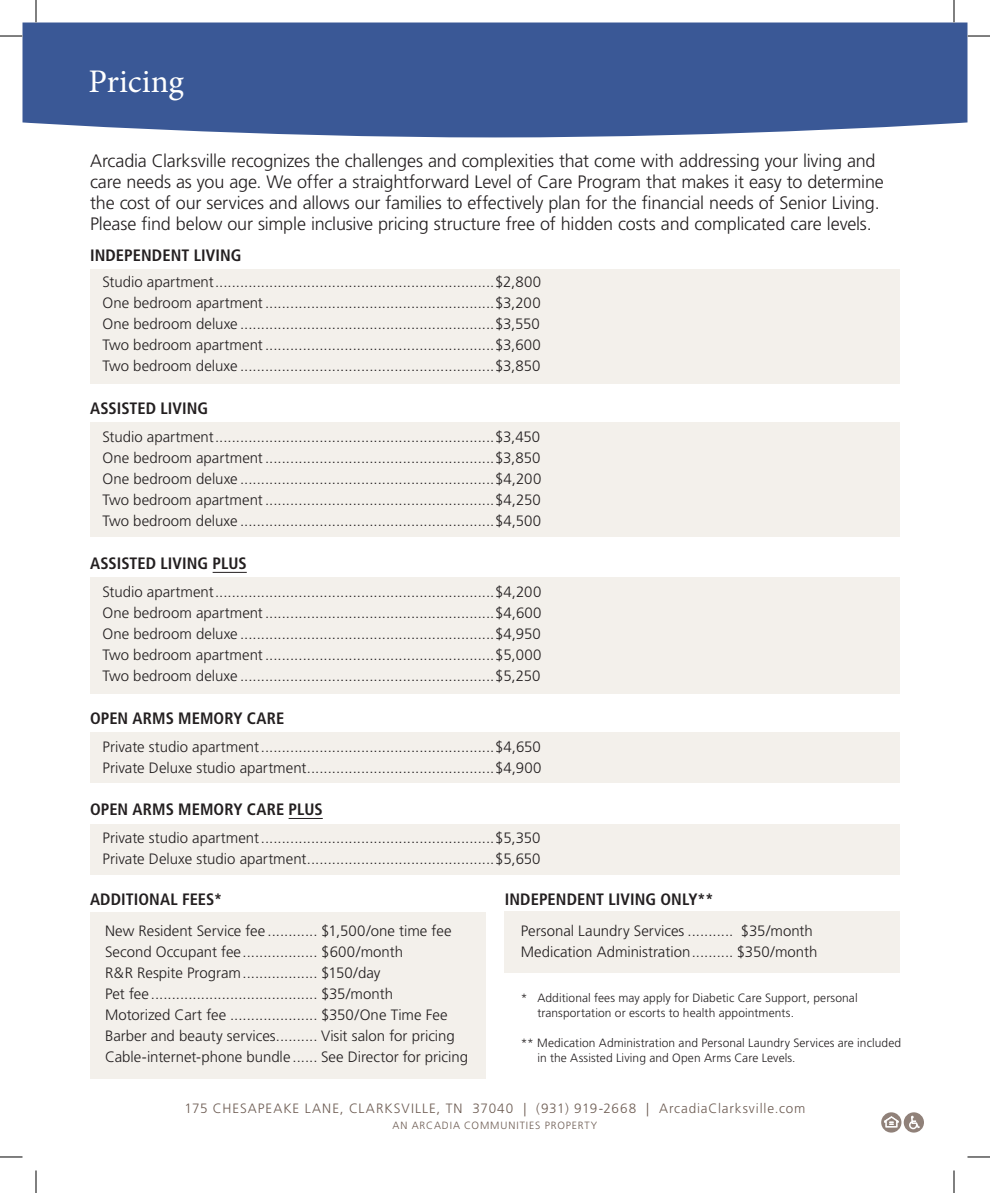
<style>
.page{position:relative;width:990px;height:1193px;background:#fff}
.page>*{position:absolute;margin:0;border:0;box-sizing:border-box;transform-origin:0 0}
.t1{font:33px "Minion Pro";color:#fff}
.t2{font:300 18px/21px "Frutiger";letter-spacing:-.01em;color:#231f20}
.t3{font:700 condensed 16.5px "Frutiger";letter-spacing:.005em;color:#231f20}
.t4{font:300 15px/21px "Frutiger";color:#231f20}
.t5{font:300 13.5px "Frutiger";letter-spacing:.07em;color:#6e5d54}
.t6{font:300 12px/15px "Frutiger";letter-spacing:.005em;color:#231f20}
.t7{font:300 10.5px "Frutiger";letter-spacing:.085em;color:#6e5d54}
</style>
<div class="page">
<div style="left:90px;top:269px;width:810px;height:115px;background:#f3f0eb"></div>
<div style="left:90px;top:422px;width:810px;height:115px;background:#f3f0eb"></div>
<div style="left:90px;top:577px;width:810px;height:117px;background:#f3f0eb"></div>
<div style="left:90px;top:823px;width:810px;height:51px;background:#f3f0eb"></div>
<div style="left:90px;top:732px;width:810px;height:51px;background:#f3f0eb"></div>
<div style="left:90px;top:911px;width:395px;height:167px;background:#f3f0eb"></div>
<div style="left:505px;top:911px;width:395px;height:62px;background:#f3f0eb"></div>
<hr style="left:213px;top:572px;width:34px;height:1px;background:#231f20">
<hr style="left:289px;top:818px;width:34px;height:1px;background:#231f20">
<div style="left:22px;top:22px;width:946px;height:115px;background:#3a5896"></div>
<svg style="left:881px;top:1112px;width:20px;height:20px"></svg>
<div style="left:904px;top:1112px;width:20px;height:20px;background:#908179;border-radius:50%"></div>
<svg style="left:884px;top:1116px;width:15px;height:11px"></svg>
<svg style="left:909px;top:1115px;width:11px;height:14px"></svg>
<svg style="left:0;top:36px;width:22px;height:1px"></svg>
<svg style="left:968px;top:36px;width:22px;height:1px"></svg>
<svg style="left:0;top:1156px;width:22px;height:1px"></svg>
<svg style="left:968px;top:1156px;width:22px;height:1px"></svg>
<svg style="left:36px;top:0;width:1px;height:22px"></svg>
<svg style="left:36px;top:1170px;width:1px;height:22px"></svg>
<svg style="left:954px;top:0;width:1px;height:22px"></svg>
<svg style="left:954px;top:1170px;width:1px;height:22px"></svg>
<h1 class="t1" style="left:88px;top:60px;width:97px">Pricing</h1>
<p class="t2" style="left:90px;top:150px;width:795px">Arcadia Clarksville recognizes the challenges and complexities that come with addressing your living and care needs as you age. We offer a straightforward Level of Care Program that makes it easy to determine the cost of our services and allows our families to effectively plan for the financial needs of Senior Living.<br>Please find below our simple inclusive pricing structure free of hidden costs and complicated care levels.</p>
<p class="t3" style="left:90px;top:245px;width:153px">INDEPENDENT LIVING</p>
<p class="t4" style="left:103px;top:271px;width:440px;text-align:justify">Studio apartment...................................................................$2,800<br>One bedroom apartment.......................................................$3,200<br>One bedroom deluxe .............................................................$3,550<br>Two bedroom apartment.......................................................$3,600<br>Two bedroom deluxe .............................................................$3,850</p>
<p class="t3" style="left:90px;top:399px;width:120px">ASSISTED LIVING</p>
<p class="t4" style="left:103px;top:426px;width:440px;text-align:justify">Studio apartment...................................................................$3,450<br>One bedroom apartment.......................................................$3,850<br>One bedroom deluxe .............................................................$4,200<br>Two bedroom apartment.......................................................$4,250<br>Two bedroom deluxe .............................................................$4,500</p>
<p class="t3" style="left:90px;top:554px;width:158px">ASSISTED LIVING PLUS</p>
<p class="t4" style="left:103px;top:581px;width:441px;text-align:justify">Studio apartment...................................................................$4,200<br>One bedroom apartment.......................................................$4,600<br>One bedroom deluxe .............................................................$4,950<br>Two bedroom apartment.......................................................$5,000<br>Two bedroom deluxe .............................................................$5,250</p>
<p class="t3" style="left:90px;top:708px;width:196px">OPEN ARMS MEMORY CARE</p>
<p class="t4" style="left:103px;top:736px;width:440px">Private studio apartment........................................................$4,650<br>Private Deluxe studio apartment.............................................$4,900</p>
<p class="t3" style="left:90px;top:800px;width:234px">OPEN ARMS MEMORY CARE PLUS</p>
<p class="t4" style="left:103px;top:827px;width:440px">Private studio apartment........................................................$5,350<br>Private Deluxe studio apartment.............................................$5,650</p>
<p class="t3" style="left:90px;top:889px;width:134px">ADDITIONAL FEES*</p>
<p class="t3" style="left:505px;top:889px;width:211px">INDEPENDENT LIVING ONLY**</p>
<p class="t4" style="left:105px;top:920px;width:365px">New Resident Service fee ............ $1,500/one time fee Second Occupant fee.................. $600/month<br>R&amp;R Respite Program.................. $150/day<br>Pet fee ........................................ $35/month<br>Motorized Cart fee ..................... $350/One Time Fee Barber and beauty services.......... Visit salon for pricing Cable-internet-phone bundle ...... See Director for pricing</p>
<p class="t4" style="left:521px;top:920px;width:298px">Personal Laundry Services ........... $35/month<br>Medication Administration.......... $350/month</p>
<p class="t5" style="left:185px;top:1100px;width:622px">175 CHESAPEAKE LANE, CLARKSVILLE, TN 37040 | (931) 919-2668 | ArcadiaClarksville.com</p>
<p class="t7" style="left:393px;top:1119px;width:206px">AN ARCADIA COMMUNITIES PROPERTY</p>
<p class="t6" style="left:537px;top:990px;width:322px;text-indent:-17px">* Additional fees may apply for Diabetic Care Support, personal transportation or escorts to health appointments.</p>
<p class="t6" style="left:537px;top:1035px;width:365px;text-indent:-17px">** Medication Administration and Personal Laundry Services are included in the Assisted Living and Open Arms Care Levels.</p>
</div>
